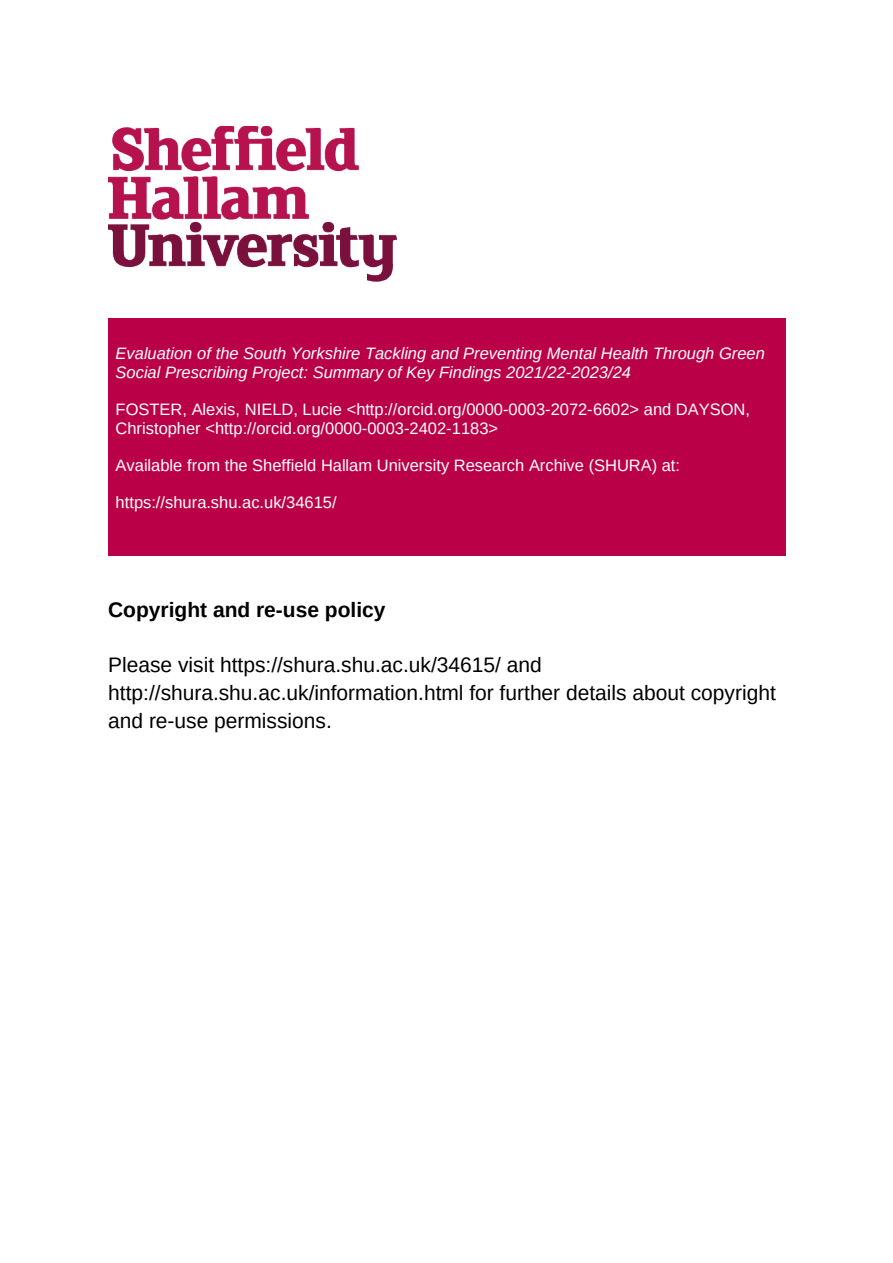
<style>
.page{position:relative;width:893px;height:1263px;background:#fff}
.page>*{position:absolute;margin:0;border:0;box-sizing:border-box;transform-origin:0 0}
.t1{font:21px/27.8px "Liberation Sans";color:#000}
.t2{font:700 21px "Liberation Sans";color:#000}
.t3{font:16.5px/19px "Liberation Sans";color:#fff}
.t4{font:italic 16.5px/19px "Liberation Sans";color:#fff}
</style>
<div class="page">
<div style="left:108px;top:318px;width:677px;height:238px;background:#ba0046"></div>
<img style="left:108px;top:126px;width:289px;height:155px">
<p class="t4" style="left:116px;top:344px;width:651px">Evaluation of the South Yorkshire Tackling and Preventing Mental Health Through Green<br>Social Prescribing Project: Summary of Key Findings 2021/22-2023/24</p>
<p class="t3" style="left:116px;top:400px;width:636px">FOSTER, Alexis, NIELD, Lucie &lt;http://orcid.org/0000-0003-2072-6602&gt; and DAYSON,<br>Christopher &lt;http://orcid.org/0000-0003-2402-1183&gt;</p>
<p class="t3" style="left:116px;top:456px;width:566px">Available from the Sheffield Hallam University Research Archive (SHURA) at:</p>
<p class="t3" style="left:116px;top:493px;width:222px">https://shura.shu.ac.uk/34615/</p>
<p class="t2" style="left:108px;top:598px;width:279px">Copyright and re-use policy</p>
<p class="t1" style="left:108px;top:651px;width:669px">Please visit https://shura.shu.ac.uk/34615/ and http://shura.shu.ac.uk/information.html for further details about copyright and re-use permissions.</p>
</div>
